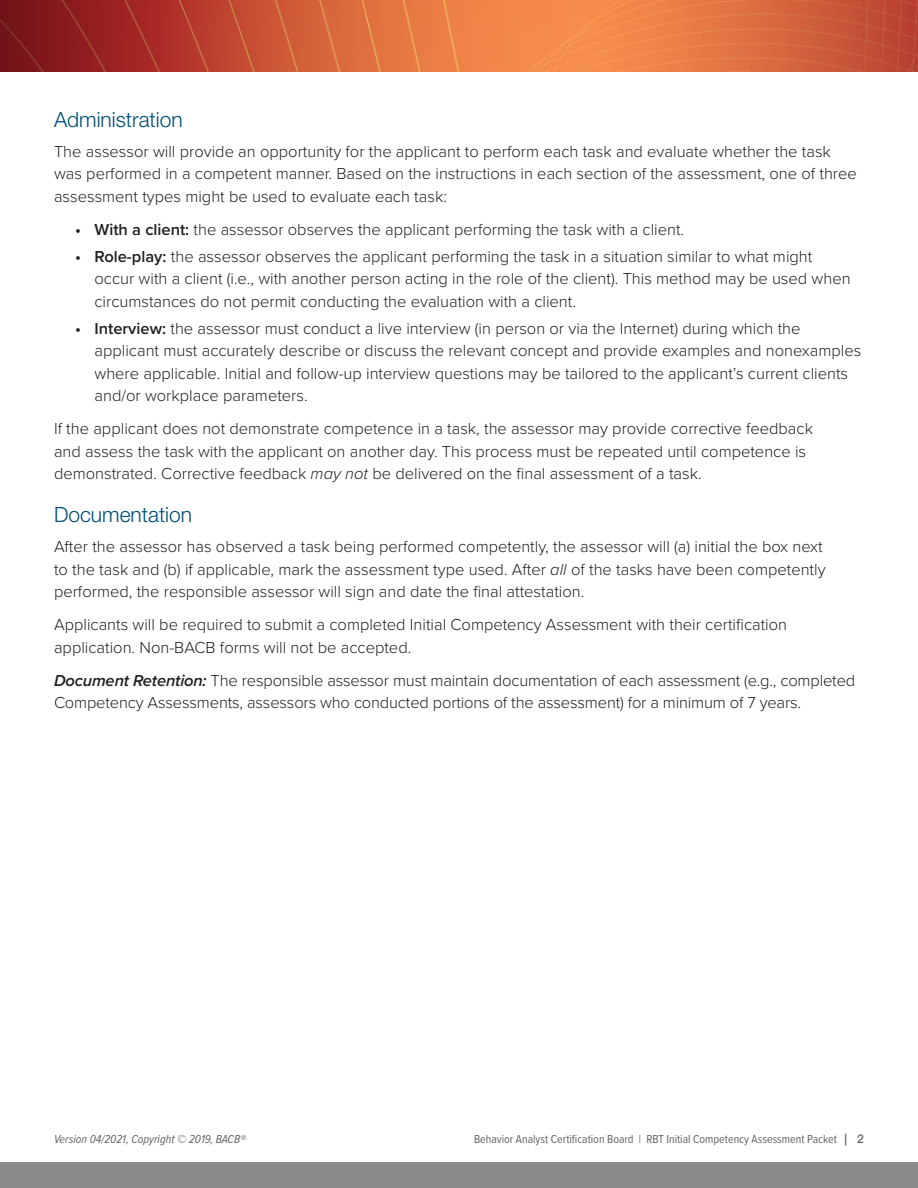
<style>
.page{position:relative;width:918px;height:1188px;background:#fff}
.page>*{position:absolute;margin:0;border:0;box-sizing:border-box;transform-origin:0 0}
.Section_Header{font:300 21px "Helvetica Neue LT Std";color:#004e74}
.Body_Text{font:300 16.5px/22.5px "Proxima Nova";color:#231f20}
.t1{font:12px "Proxima Nova Cond";color:#636366}
.t2{font:italic 12px "Proxima Nova Cond";color:#636366}
.s1{font-weight:600}
.s2{font-style:italic}
.s3{font-weight:600;font-style:italic}
.s4{font-family:"Helvetica Neue LT Pro";font-weight:500}
</style>
<div class="page">
<div style="left:0;top:1163px;width:918px;height:25px;background:#8a8a8d"></div>
<img style="left:0;top:0;width:918px;height:72px">
<p class="Section_Header" style="left:54px;top:106px;width:130px">Administration</p>
<p class="Body_Text" style="left:54px;top:139px;width:804px">The assessor will provide an opportunity for the applicant to perform each task and evaluate whether the task was performed in a competent manner. Based on the instructions in each section of the assessment, one of three assessment types might be used to evaluate each task:</p>
<p class="Body_Text" style="left:75px;top:217px;width:611px"><span class="s1">• With a client:</span> the assessor observes the applicant performing the task with a client.</p>
<p class="Body_Text" style="left:94px;top:244px;width:758px;text-indent:-20px"><span class="s1">• Role-play:</span> the assessor observes the applicant performing the task in a situation similar to what might occur with a client (i.e., with another person acting in the role of the client). This method may be used when circumstances do not permit conducting the evaluation with a client.</p>
<p class="Body_Text" style="left:94px;top:316px;width:768px;text-indent:-20px"><span class="s1">• Interview:</span> the assessor must conduct a live interview (in person or via the Internet) during which the applicant must accurately describe or discuss the relevant concept and provide examples and nonexamples where applicable. Initial and follow-up interview questions may be tailored to the applicant’s current clients and/or workplace parameters.</p>
<p class="Body_Text" style="left:54px;top:416px;width:761px">If the applicant does not demonstrate competence in a task, the assessor may provide corrective feedback and assess the task with the applicant on another day. This process must be repeated until competence is demonstrated. Corrective feedback <span class="s2">may not</span> be delivered on the final assessment of a task.</p>
<p class="Section_Header" style="left:54px;top:502px;width:140px">Documentation</p>
<p class="Body_Text" style="left:54px;top:535px;width:773px">After the assessor has observed a task being performed competently, the assessor will (a) initial the box next to the task and (b) if applicable, mark the assessment type used. After <span class="s2">all</span> of the tasks have been competently performed, the responsible assessor will sign and date the final attestation.</p>
<p class="Body_Text" style="left:54px;top:613px;width:735px">Applicants will be required to submit a completed Initial Competency Assessment with their certification application. Non-BACB forms will not be accepted.</p>
<p class="Body_Text" style="left:54px;top:668px;width:803px"><span class="s3">Document Retention:</span> The responsible assessor must maintain documentation of each assessment (e.g., completed<br>Competency Assessments, assessors who conducted portions of the assessment) for a minimum of 7 years.</p>
<p class="t2" style="left:54px;top:1131px;width:194px">Version 04/2021, Copyright © 2019, BACB®</p>
<p class="t1" style="left:474px;top:1131px;width:391px">Behavior Analyst Certification Board | RBT Initial Competency Assessment Packet <span class="s4">| 2</span></p>
</div>
